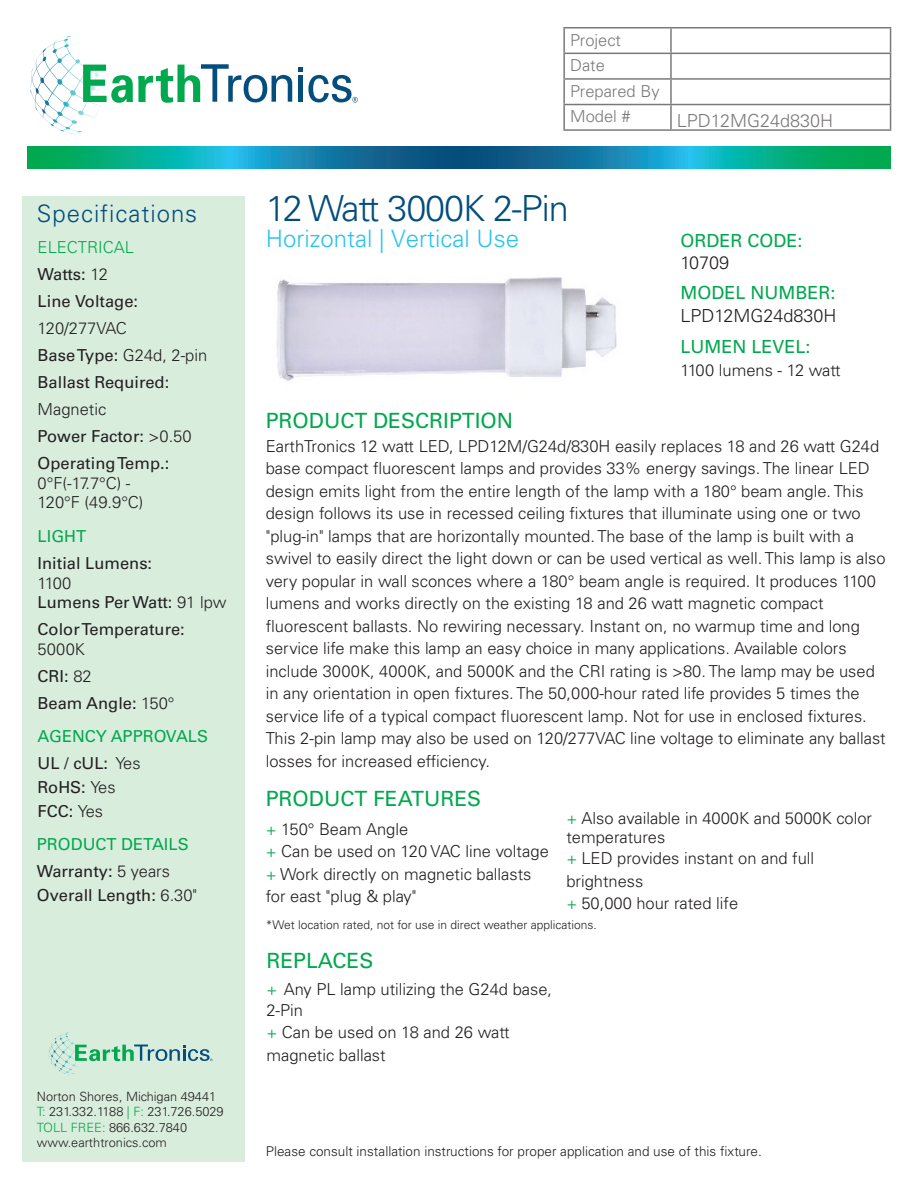
<style>
.page{position:relative;width:918px;height:1188px;background:#fff}
.page>*{position:absolute;margin:0;border:0;box-sizing:border-box;transform-origin:0 0}
.t1{font:300 36px "Univers LT Std";letter-spacing:-.03em;color:#034d7c}
.t2{font:300 24px "Univers LT Std";color:#27c3f3}
.t3{font:300 24px "Univers LT Std";letter-spacing:.04em;color:#034d7c}
.t4{font:21px "Univers LT Std";color:#00a84e}
.t5{font:18px "Univers LT Std";color:#00a84e}
.t6{font:300 18px "Univers LT Std";color:#231f20}
.t7{font:300 16.5px/22.5px "Univers LT Std";color:#231f20}
.t8{font:16.5px/27px "Univers LT Std";color:#231f20}
.t9{font:16.5px/27px "Univers LT Std";color:#00a84e}
.t10{font:300 13.5px "Univers LT Std";color:#231f20}
.t11{font:300 12.75px/15.3px "Univers LT Std";color:#231f20}
.t12{font:300 12px "Univers LT Std";color:#231f20}
.s1{font-weight:300;color:#00a84e}
.s2{font-weight:300}
.s3{font-weight:400}
.s4{color:#00a84e}
.s5{color:#231f20}
.s6{font-weight:300;color:#231f20}
</style>
<div class="page">
<div style="left:22px;top:197px;width:223px;height:965px;background:#d9eddd"></div>
<svg style="left:27px;top:146px;width:864px;height:22px;background:#0d9298"></svg>
<svg style="left:49px;top:1032px;width:19px;height:23px"></svg>
<svg style="left:75px;top:1045px;width:138px;height:16px"></svg>
<svg style="left:31px;top:36px;width:39px;height:53px"></svg>
<svg style="left:83px;top:64px;width:209px;height:39px"></svg>
<svg style="left:298px;top:67px;width:60px;height:36px"></svg>
<hr style="left:563px;top:27px;width:108px;height:2px;background:#231f20">
<hr style="left:563px;top:28px;width:2px;height:25px;background:#231f20">
<hr style="left:671px;top:27px;width:220px;height:2px;background:#231f20">
<hr style="left:670px;top:28px;width:2px;height:25px;background:#231f20">
<hr style="left:563px;top:53px;width:108px;height:1px;background:#231f20">
<hr style="left:563px;top:54px;width:2px;height:24px;background:#231f20">
<hr style="left:671px;top:53px;width:220px;height:1px;background:#231f20">
<hr style="left:670px;top:54px;width:2px;height:24px;background:#231f20">
<hr style="left:563px;top:78px;width:108px;height:2px;background:#231f20">
<hr style="left:563px;top:80px;width:2px;height:24px;background:#231f20">
<hr style="left:671px;top:78px;width:220px;height:2px;background:#231f20">
<hr style="left:670px;top:80px;width:2px;height:24px;background:#231f20">
<hr style="left:563px;top:104px;width:108px;height:1px;background:#231f20">
<hr style="left:563px;top:105px;width:2px;height:24px;background:#231f20">
<hr style="left:671px;top:104px;width:220px;height:1px;background:#231f20">
<hr style="left:670px;top:105px;width:2px;height:24px;background:#231f20">
<svg style="left:890px;top:28px;width:1px;height:101px"></svg>
<hr style="left:563px;top:129px;width:108px;height:2px;background:#231f20">
<hr style="left:671px;top:129px;width:220px;height:2px;background:#231f20">
<img style="left:276px;top:277px;width:341px;height:104px">
<p class="t3" style="left:37px;top:199px;width:162px">Specifications</p>
<p class="t8" style="left:38px;top:234px;width:102px"><span class="s1">ELECTRICAL<br></span>Watts: <span class="s2">12<br></span>Line Voltage:</p>
<p class="t7" style="left:38px;top:317px;width:91px">120/277VAC</p>
<p class="t7" style="left:38px;top:344px;width:171px"><span class="s3">Base Type:</span> G24d, 2-pin</p>
<p class="t8" style="left:38px;top:369px;width:133px">Ballast Required:</p>
<p class="t7" style="left:38px;top:398px;width:70px">Magnetic</p>
<p class="t8" style="left:38px;top:423px;width:156px">Power Factor: <span class="s2">&gt;0.50</span></p>
<p class="t8" style="left:38px;top:450px;width:133px">Operating Temp.:</p>
<p class="t7" style="left:38px;top:472px;width:94px">0°F(-17.7°C) -</p>
<p class="t7" style="left:38px;top:491px;width:107px">120°F (49.9°C)</p>
<p class="t8" style="left:38px;top:523px;width:116px"><span class="s4">LIGHT<br></span>Initial Lumens:</p>
<p class="t7" style="left:38px;top:572px;width:35px">1100</p>
<p class="t8" style="left:38px;top:589px;width:191px">Lumens Per Watt: <span class="s2">91 lpw</span></p>
<p class="t8" style="left:38px;top:616px;width:149px">Color Temperature:</p>
<p class="t7" style="left:38px;top:638px;width:49px">5000K</p>
<p class="t8" style="left:38px;top:663px;width:56px">CRI: <span class="s2">82</span></p>
<p class="t8" style="left:38px;top:690px;width:138px">Beam Angle: <span class="s2">150°</span></p>
<p class="t9" style="left:38px;top:722px;width:172px">AGENCY APPROVALS<br><span class="s5">UL / cUL:</span> <span class="s6">Yes</span></p>
<p class="t8" style="left:38px;top:773px;width:80px">RoHS: <span class="s2">Yes</span></p>
<p class="t8" style="left:38px;top:797px;width:67px">FCC: <span class="s2">Yes</span></p>
<p class="t9" style="left:37px;top:831px;width:153px">PRODUCT DETAILS<br><span class="s5">Warranty:</span> <span class="s6">5 years</span></p>
<p class="t8" style="left:37px;top:882px;width:162px">Overall Length: <span class="s2">6.30"</span></p>
<p class="t11" style="left:37px;top:1089px;width:188px">Norton Shores, Michigan 49441<br><span class="s4">T:</span> 231.332.1188 <span class="s4">| F:</span> 231.726.5029<br><span class="s4">TOLL FREE:</span> 866.632.7840 www.earthtronics.com</p>
<p class="t7" style="left:570px;top:27px;width:91px;line-height:25.7px">Project<br>Date<br>Prepared By<br>Model #</p>
<p class="t6" style="left:677px;top:109px;width:158px">LPD12MG24d830H</p>
<p class="t1" style="left:266px;top:187px;width:304px">12 Watt 3000K 2-Pin</p>
<p class="t2" style="left:266px;top:224px;width:255px">Horizontal | Vertical Use</p>
<p class="t5" style="left:680px;top:230px;width:124px">ORDER CODE:</p>
<p class="t6" style="left:680px;top:252px;width:50px">10709</p>
<p class="t5" style="left:680px;top:282px;width:157px">MODEL NUMBER:</p>
<p class="t6" style="left:680px;top:305px;width:158px">LPD12MG24d830H</p>
<p class="t5" style="left:680px;top:336px;width:132px">LUMEN LEVEL:</p>
<p class="t7" style="left:680px;top:359px;width:162px">1100 lumens - 12 watt</p>
<p class="t4" style="left:266px;top:408px;width:249px">PRODUCT DESCRIPTION</p>
<p class="t7" style="left:266px;top:435px;width:621px">EarthTronics 12 watt LED, LPD12M/G24d/830H easily replaces 18 and 26 watt G24d base compact fluorescent lamps and provides 33% energy savings. The linear LED design emits light from the entire length of the lamp with a 180° beam angle. This design follows its use in recessed ceiling fixtures that illuminate using one or two "plug-in" lamps that are horizontally mounted. The base of the lamp is built with a swivel to easily direct the light down or can be used vertical as well. This lamp is also very popular in wall sconces where a 180° beam angle is required. It produces 1100</p>
<p class="t7" style="left:266px;top:592px;width:559px">lumens and works directly on the existing 18 and 26 watt magnetic compact</p>
<p class="t7" style="left:266px;top:615px;width:621px">fluorescent ballasts. No rewiring necessary. Instant on, no warmup time and long service life make this lamp an easy choice in many applications. Available colors include 3000K, 4000K, and 5000K and the CRI rating is &gt;80. The lamp may be used in any orientation in open fixtures. The 50,000-hour rated life provides 5 times the service life of a typical compact fluorescent lamp. Not for use in enclosed fixtures.<br>This 2-pin lamp may also be used on 120/277VAC line voltage to eliminate any ballast losses for increased efficiency.</p>
<p class="t4" style="left:266px;top:786px;width:217px">PRODUCT FEATURES</p>
<p class="t7" style="left:266px;top:818px;width:144px"><span class="s4">+</span> 150° Beam Angle</p>
<p class="t7" style="left:266px;top:840px;width:285px"><span class="s4">+</span> Can be used on 120 VAC line voltage</p>
<p class="t7" style="left:266px;top:863px;width:267px"><span class="s4">+</span> Work directly on magnetic ballasts for east "plug &amp; play"</p>
<p class="t7" style="left:566px;top:809px;width:307px;line-height:18.3px"><span class="s4">+</span> Also available in 4000K and 5000K color temperatures</p>
<p class="t7" style="left:566px;top:847px;width:249px"><span class="s4">+</span> LED provides instant on and full brightness<br><span class="s4">+</span> 50,000 hour rated life</p>
<p class="t12" style="left:266px;top:918px;width:333px">*Wet location rated, not for use in direct weather applications.</p>
<p class="t4" style="left:266px;top:948px;width:108px">REPLACES</p>
<p class="t7" style="left:266px;top:979px;width:287px;line-height:21px"><span class="s4">+</span> Any PL lamp utilizing the G24d base,<br>2-Pin</p>
<p class="t7" style="left:266px;top:1021px;width:245px"><span class="s4">+</span> Can be used on 18 and 26 watt</p>
<p class="t7" style="left:266px;top:1044px;width:121px">magnetic ballast</p>
<p class="t10" style="left:266px;top:1144px;width:497px">Please consult installation instructions for proper application and use of this fixture.</p>
</div>
